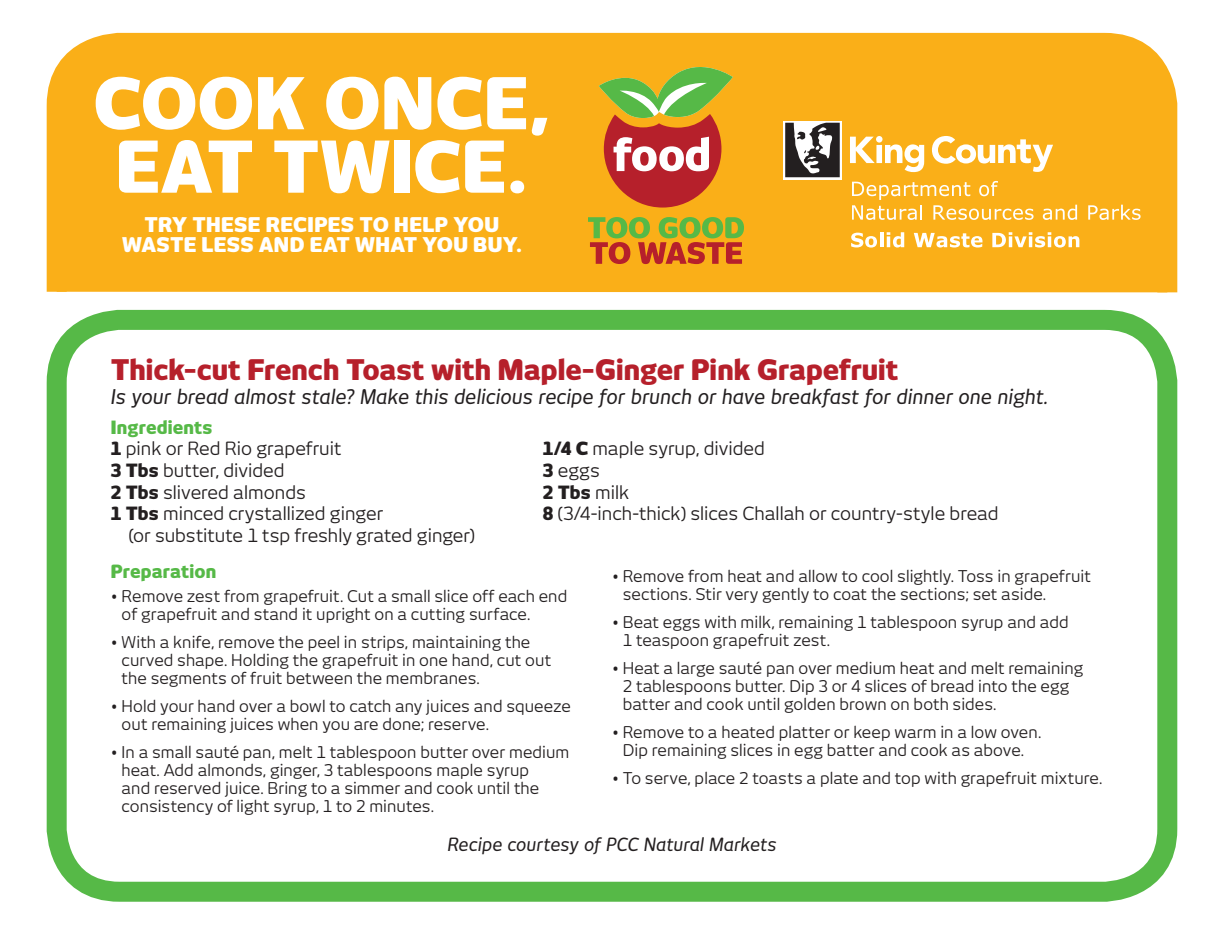
<style>
.page{position:relative;width:1224px;height:936px;background:#fff}
.page>*{position:absolute;margin:0;border:0;box-sizing:border-box;transform-origin:0 0}
.t1{font:800 70px/63.4px "New June";letter-spacing:.005em;color:#fff;text-align:center}
.t2{font:800 28px "New June";letter-spacing:-.005em;color:#b6202b}
.t3{font:italic 500 20px "New June";letter-spacing:-.005em;color:#231f20}
.t4{font:800 20px/20px "New June";letter-spacing:.015em;color:#fff;text-align:center}
.t5{font:18px "New June";color:#231f20}
.t6{font:italic 500 18px "New June";color:#231f20}
.t7{font:800 18px "New June";letter-spacing:.005em;color:#56b947}
.t8{font:800 18px "New June";color:#231f20}
.t9{font:16px/18px "New June";letter-spacing:.005em;color:#231f20}
.s1{font-weight:800}
.s2{font-weight:400}
</style>
<div class="page">
<svg style="left:46px;top:32px;width:1132px;height:278px;fill:#faaf18"></svg>
<svg style="left:852px;top:181px;width:182px;height:39px"></svg>
<svg style="left:1043px;top:205px;width:34px;height:15px"></svg>
<svg style="left:1088px;top:205px;width:53px;height:15px"></svg>
<svg style="left:851px;top:233px;width:26px;height:15px"></svg>
<hr style="left:880px;top:232px;width:3px;height:15px;background:#fff">
<svg style="left:887px;top:232px;width:17px;height:16px"></svg>
<svg style="left:914px;top:233px;width:68px;height:15px"></svg>
<svg style="left:992px;top:232px;width:87px;height:16px"></svg>
<div style="left:783px;top:121px;width:59px;height:58px;background:linear-gradient(to right,#c7c6c6,#c7c6c6)"></div>
<svg style="left:785px;top:123px;width:55px;height:54px"></svg>
<svg style="left:850px;top:136px;width:74px;height:36px"></svg>
<svg style="left:932px;top:136px;width:121px;height:36px"></svg>
<svg style="left:588px;top:217px;width:156px;height:47px"></svg>
<svg style="left:599px;top:61px;width:134px;height:147px"></svg>
<div style="left:47px;top:310px;width:1130px;height:592px;border:20px solid #56b947;border-radius:63px"></div>
<p class="t1" style="left:93px;top:71px;width:457px">COOK ONCE,<br>EAT TWICE.</p>
<p class="t4" style="left:122px;top:214px;width:401px">TRY THESE RECIPES TO HELP YOU<br>WASTE LESS AND EAT WHAT YOU BUY.</p>
<p class="t2" style="left:111px;top:353px;width:789px">Thick-cut French Toast with Maple-Ginger Pink Grapefruit</p>
<p class="t3" style="left:111px;top:385px;width:939px">Is your bread almost stale? Make this delicious recipe for brunch or have breakfast for dinner one night.</p>
<p class="t7" style="left:111px;top:417px;width:103px">Ingredients</p>
<p class="t5" style="left:111px;top:438px;width:232px"><span class="s1">1</span> pink or Red Rio grapefruit</p>
<p class="t5" style="left:543px;top:438px;width:224px"><span class="s1">1/4 C</span> maple syrup, divided</p>
<p class="t5" style="left:111px;top:460px;width:175px"><span class="s1">3 Tbs</span> butter, divided</p>
<p class="t5" style="left:543px;top:460px;width:59px"><span class="s1">3</span> eggs</p>
<p class="t5" style="left:111px;top:482px;width:197px"><span class="s1">2 Tbs</span> slivered almonds</p>
<p class="t8" style="left:543px;top:481px;width:88px">2 Tbs <span class="s2">milk</span></p>
<p class="t5" style="left:111px;top:503px;width:274px"><span class="s1">1 Tbs</span> minced crystallized ginger</p>
<p class="t5" style="left:543px;top:503px;width:457px"><span class="s1">8</span> (3/4-inch-thick) slices Challah or country-style bread</p>
<p class="t5" style="left:129px;top:525px;width:347px">(or substitute 1 tsp freshly grated ginger)</p>
<p class="t7" style="left:111px;top:561px;width:107px">Preparation</p>
<p class="t9" style="left:122px;top:587px;width:447px;text-indent:-11px">• Remove zest from grapefruit. Cut a small slice off each end of grapefruit and stand it upright on a cutting surface.</p>
<p class="t9" style="left:122px;top:633px;width:431px;text-indent:-11px">• With a knife, remove the peel in strips, maintaining the curved shape. Holding the grapefruit in one hand, cut out the segments of fruit between the membranes.</p>
<p class="t9" style="left:122px;top:697px;width:451px;text-indent:-11px">• Hold your hand over a bowl to catch any juices and squeeze out remaining juices when you are done; reserve.</p>
<p class="t9" style="left:122px;top:743px;width:449px;text-indent:-11px">• In a small sauté pan, melt 1 tablespoon butter over medium heat. Add almonds, ginger, 3 tablespoons maple syrup<br>and reserved juice. Bring to a simmer and cook until the consistency of light syrup, 1 to 2 minutes.</p>
<p class="t9" style="left:623px;top:567px;width:470px;text-indent:-11px">• Remove from heat and allow to cool slightly. Toss in grapefruit sections. Stir very gently to coat the sections; set aside.</p>
<p class="t9" style="left:623px;top:613px;width:447px;text-indent:-11px">• Beat eggs with milk, remaining 1 tablespoon syrup and add<br>1 teaspoon grapefruit zest.</p>
<p class="t9" style="left:623px;top:659px;width:462px;text-indent:-11px">• Heat a large sauté pan over medium heat and melt remaining<br>2 tablespoons butter. Dip 3 or 4 slices of bread into the egg batter and cook until golden brown on both sides.</p>
<p class="t9" style="left:612px;top:723px;width:431px;text-align:center">• Remove to a heated platter or keep warm in a low oven.<br>Dip remaining slices in egg batter and cook as above.</p>
<p class="t9" style="left:612px;top:769px;width:492px">• To serve, place 2 toasts a plate and top with grapefruit mixture.</p>
<p class="t6" style="left:447px;top:833px;width:331px">Recipe courtesy of PCC Natural Markets</p>
</div>
